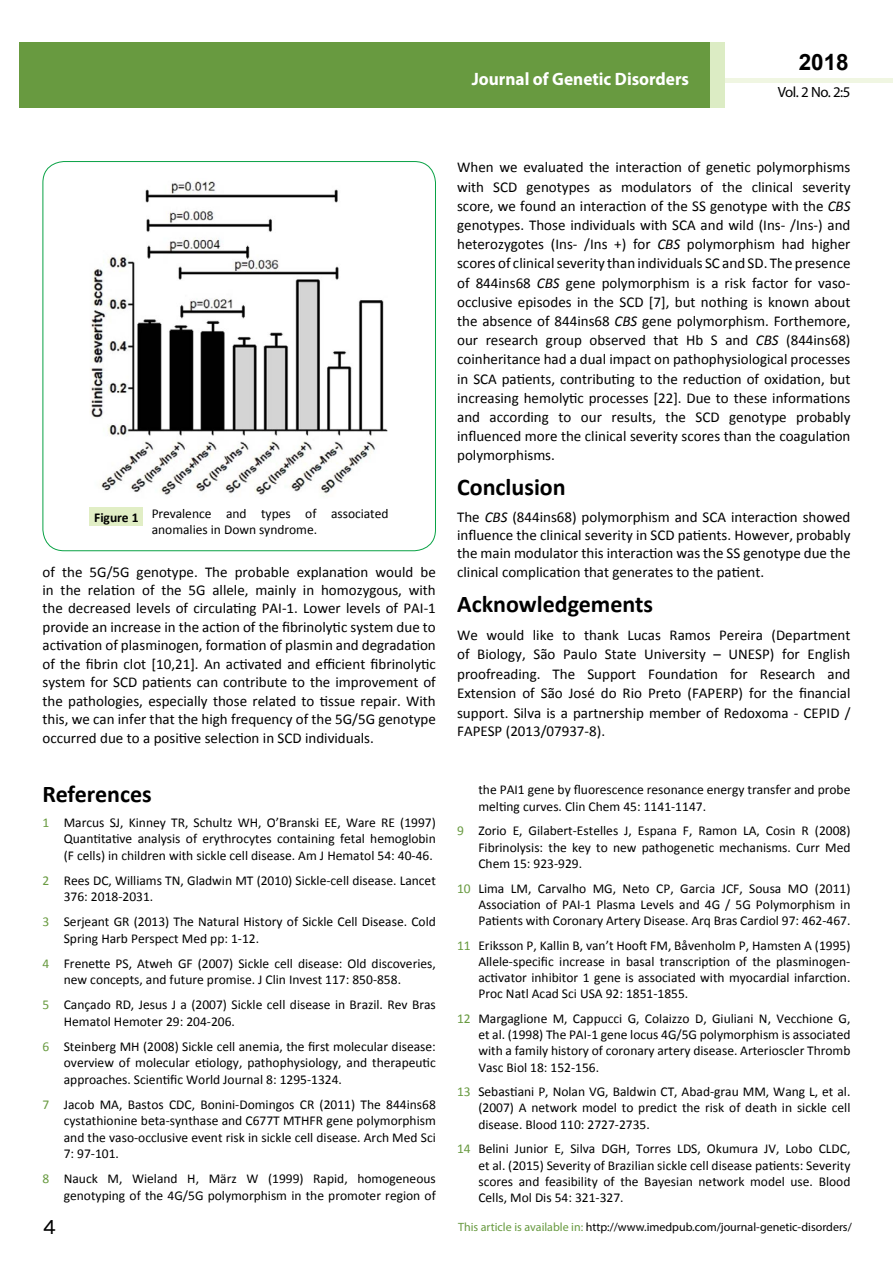
<style>
.page{position:relative;width:893px;height:1263px;background:#fff}
.page>*{position:absolute;margin:0;border:0;box-sizing:border-box;transform-origin:0 0}
.t1{font:25.5px "Tunga";color:#000}
.t2{font:700 24px "Calibri";color:#000}
.t3{font:700 22.5px "Arial";color:#000}
.t4{font:700 18px "Myriad Pro";color:#fff;scale:.96 1}
.t5{font:15px/19.2px "Calibri";color:#000;text-align:justify}
.t6{font:14.85px "Myriad Pro";color:#000}
.t7{font:13.5px/16.2px "Calibri";color:#000;text-align:justify}
.t8{font:700 13.5px "Calibri";color:#000}
.t9{font:12px "Myriad Pro";color:#000}
.s1{color:#689a40}
.s2{font-style:italic}
</style>
<div class="page">
<hr style="left:725px;top:78px;width:168px;height:4px;background:#f0f6e2">
<div style="left:709px;top:42px;width:16px;height:66px;background:#dcecc4"></div>
<div style="left:19px;top:42px;width:690px;height:66px;background:#689a40"></div>
<div style="left:90px;top:507px;width:53px;height:19px;background:#e1eec5"></div>
<img style="left:90px;top:181px;width:298px;height:315px">
<h3 class="t4" style="left:472px;top:67px;width:228px">Journal of Genetic Disorders</h3>
<h3 class="t4" style="left:585px;top:74px;width:128px">ISSN 1698-9465</h3>
<h3 class="t3" style="left:799px;top:47px;width:52px">2018</h3>
<p class="t6" style="left:778px;top:83px;width:74px">Vol. 2 No. 2:5</p>
<p class="t8" style="left:94px;top:509px;width:46px">Figure 1</p>
<p class="t7" style="left:152px;top:505px;width:238px">Prevalence and types of associated anomalies in Down syndrome.</p>
<p class="t5" style="left:43px;top:562px;width:395px;line-height:18.5px">of the 5G/5G genotype. The probable explanation would be in the relation of the 5G allele, mainly in homozygous, with the decreased levels of circulating PAI-1. Lower levels of PAI-1 provide an increase in the action of the fibrinolytic system due to activation of plasminogen, formation of plasmin and degradation of the fibrin clot [10,21]. An activated and efficient fibrinolytic system for SCD patients can contribute to the improvement of the pathologies, especially those related to tissue repair. With this, we can infer that the high frequency of the 5G/5G genotype occurred due to a positive selection in SCD individuals.</p>
<h2 class="t2" style="left:43px;top:779px;width:111px">References</h2>
<p class="t7" style="left:64px;top:814px;width:374px;text-indent:-21px"><span class="s1">1</span> Marcus SJ, Kinney TR, Schultz WH, O’Branski EE, Ware RE (1997)<br>Quantitative analysis of erythrocytes containing fetal hemoglobin (F cells) in children with sickle cell disease. Am J Hematol 54: 40-46.</p>
<p class="t7" style="left:64px;top:872px;width:374px;text-indent:-21px"><span class="s1">2</span> Rees DC, Williams TN, Gladwin MT (2010) Sickle-cell disease. Lancet<br>376: 2018-2031.</p>
<p class="t7" style="left:64px;top:913px;width:374px;text-indent:-21px"><span class="s1">3</span> Serjeant GR (2013) The Natural History of Sickle Cell Disease. Cold<br>Spring Harb Perspect Med pp: 1-12.</p>
<p class="t7" style="left:64px;top:955px;width:374px;text-indent:-21px"><span class="s1">4</span> Frenette PS, Atweh GF (2007) Sickle cell disease: Old discoveries, new concepts, and future promise. J Clin Invest 117: 850-858.</p>
<p class="t7" style="left:64px;top:996px;width:374px;text-indent:-21px"><span class="s1">5</span> Cançado RD, Jesus J a (2007) Sickle cell disease in Brazil. Rev Bras<br>Hematol Hemoter 29: 204-206.</p>
<p class="t7" style="left:64px;top:1038px;width:374px;text-indent:-21px"><span class="s1">6</span> Steinberg MH (2008) Sickle cell anemia, the first molecular disease: overview of molecular etiology, pathophysiology, and therapeutic approaches. Scientific World Journal 8: 1295-1324.</p>
<p class="t7" style="left:64px;top:1096px;width:374px;text-indent:-21px"><span class="s1">7</span> Jacob MA, Bastos CDC, Bonini-Domingos CR (2011) The 844ins68 cystathionine beta-synthase and C677T MTHFR gene polymorphism and the vaso-occlusive event risk in sickle cell disease. Arch Med Sci 7: 97-101.</p>
<p class="t7" style="left:43px;top:1170px;width:395px;text-align:right"><span class="s1">8</span> Nauck M, Wieland H, März W (1999) Rapid, homogeneous genotyping of the 4G/5G polymorphism in the promoter region of</p>
<p class="t5" style="left:457px;top:158px;width:395px">When we evaluated the interaction of genetic polymorphisms with SCD genotypes as modulators of the clinical severity score, we found an interaction of the SS genotype with the <span class="s2">CBS </span>genotypes. Those individuals with SCA and wild (Ins- /Ins-) and heterozygotes (Ins- /Ins +) for <span class="s2">CBS</span> polymorphism had higher scores of clinical severity than individuals SC and SD. The presence of 844ins68 <span class="s2">CBS</span> gene polymorphism is a risk factor for vaso&shy;occlusive episodes in the SCD [7], but nothing is known about the absence of 844ins68 <span class="s2">CBS</span> gene polymorphism. Forthemore, our research group observed that Hb S and <span class="s2">CBS</span> (844ins68) coinheritance had a dual impact on pathophysiological processes in SCA patients, contributing to the reduction of oxidation, but increasing hemolytic processes [22]. Due to these informations and according to our results, the SCD genotype probably influenced more the clinical severity scores than the coagulation polymorphisms.</p>
<h2 class="t2" style="left:457px;top:471px;width:110px">Conclusion</h2>
<p class="t5" style="left:457px;top:507px;width:395px;line-height:18.5px">The <span class="s2">CBS</span> (844ins68) polymorphism and SCA interaction showed influence the clinical severity in SCD patients. However, probably the main modulator this interaction was the SS genotype due the clinical complication that generates to the patient.</p>
<h2 class="t2" style="left:457px;top:588px;width:197px">Acknowledgements</h2>
<p class="t5" style="left:457px;top:625px;width:395px">We would like to thank Lucas Ramos Pereira (Department of Biology, São Paulo State University – UNESP) for English proofreading. The Support Foundation for Research and Extension of São José do Rio Preto (FAPERP) for the financial support. Silva is a partnership member of Redoxoma - CEPID / FAPESP (2013/07937-8).</p>
<p class="t7" style="left:478px;top:782px;width:374px">the PAI1 gene by fluorescence resonance energy transfer and probe melting curves. Clin Chem 45: 1141-1147.</p>
<p class="t7" style="left:478px;top:823px;width:374px;text-indent:-21px"><span class="s1">9</span> Zorio E, Gilabert-Estelles J, Espana F, Ramon LA, Cosin R (2008)<br>Fibrinolysis: the key to new pathogenetic mechanisms. Curr Med Chem 15: 923-929.</p>
<p class="t7" style="left:478px;top:880px;width:374px;text-indent:-21px"><span class="s1">10</span> Lima LM, Carvalho MG, Neto CP, Garcia JCF, Sousa MO (2011)<br>Association of PAI-1 Plasma Levels and 4G / 5G Polymorphism in Patients with Coronary Artery Disease. Arq Bras Cardiol 97: 462-467.</p>
<p class="t7" style="left:478px;top:937px;width:374px;text-indent:-21px"><span class="s1">11</span> Eriksson P, Kallin B, van’t Hooft FM, Båvenholm P, Hamsten A (1995)<br>Allele-specific increase in basal transcription of the plasminogen&shy;activator inhibitor 1 gene is associated with myocardial infarction.<br>Proc Natl Acad Sci USA 92: 1851-1855.</p>
<p class="t7" style="left:478px;top:1010px;width:374px;text-indent:-21px"><span class="s1">12</span> Margaglione M, Cappucci G, Colaizzo D, Giuliani N, Vecchione G, et al. (1998) The PAI-1 gene locus 4G/5G polymorphism is associated with a family history of coronary artery disease. Arterioscler Thromb Vasc Biol 18: 152-156.</p>
<p class="t7" style="left:478px;top:1084px;width:374px;text-indent:-21px"><span class="s1">13</span> Sebastiani P, Nolan VG, Baldwin CT, Abad-grau MM, Wang L, et al. (2007) A network model to predict the risk of death in sickle cell disease. Blood 110: 2727-2735.</p>
<p class="t7" style="left:478px;top:1141px;width:374px;text-indent:-21px"><span class="s1">14</span> Belini Junior E, Silva DGH, Torres LDS, Okumura JV, Lobo CLDC, et al. (2015) Severity of Brazilian sickle cell disease patients: Severity scores and feasibility of the Bayesian network model use. Blood Cells, Mol Dis 54: 321-327.</p>
<h1 class="t1" style="left:43px;top:1210px;width:15px">4</h1>
<p class="t9" style="left:458px;top:1219px;width:395px"><span class="s1">This article is available in:</span> http://www.imedpub.com/journal-genetic-disorders/</p>
</div>
